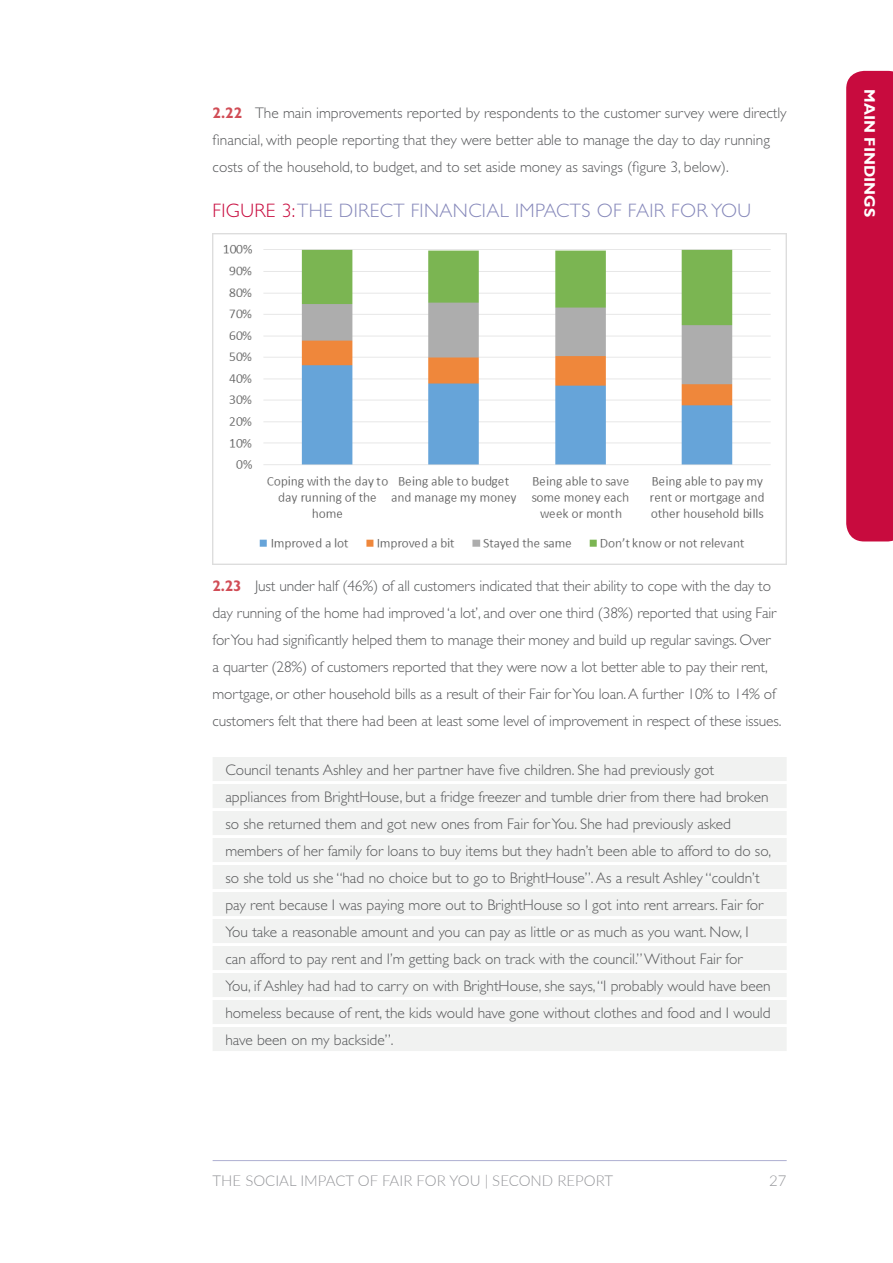
<style>
.page{position:relative;width:893px;height:1263px;background:#fff}
.page>*{position:absolute;margin:0;border:0;box-sizing:border-box;transform-origin:0 0}
.t1{font:300 19.5px "Gill Sans";letter-spacing:.02em;color:#8688ba}
.t2{font:300 15.3px/27px "Gill Sans";color:#57585a}
.t3{font:700 15.3px "Gill Sans";color:#fff}
.t4{font:300 15px "Lato";color:#95969a}
.s1{font-weight:700;color:#d14d56}
.s2{color:#c80b3e}
</style>
<div class="page">
<hr style="left:213px;top:1160px;width:574px;height:1px;background:#afb0d2">
<div style="left:846px;top:71px;width:47px;height:470px;background:#c80b3e"></div>
<div style="left:213px;top:757px;width:574px;height:24px;background:#f1f2f1"></div>
<div style="left:213px;top:784px;width:574px;height:24px;background:#f1f2f1"></div>
<div style="left:213px;top:811px;width:574px;height:24px;background:#f1f2f1"></div>
<div style="left:213px;top:838px;width:574px;height:24px;background:#f1f2f1"></div>
<div style="left:213px;top:865px;width:574px;height:24px;background:#f1f2f1"></div>
<div style="left:213px;top:892px;width:574px;height:24px;background:#f1f2f1"></div>
<div style="left:213px;top:919px;width:574px;height:24px;background:#f1f2f1"></div>
<div style="left:213px;top:946px;width:574px;height:24px;background:#f1f2f1"></div>
<div style="left:213px;top:973px;width:574px;height:24px;background:#f1f2f1"></div>
<div style="left:213px;top:1000px;width:574px;height:24px;background:#f1f2f1"></div>
<div style="left:213px;top:1027px;width:574px;height:24px;background:#f1f2f1"></div>
<img style="left:213px;top:233px;width:574px;height:331px">
<p class="t2" style="left:213px;top:99px;width:575px"><span class="s1">2.22</span> The main improvements reported by respondents to the customer survey were directly financial, with people reporting that they were better able to manage the day to day running costs of the household, to budget, and to set aside money as savings (figure 3, below).</p>
<p class="t1" style="left:213px;top:200px;width:540px"><span class="s2">FIGURE 3:</span> THE DIRECT FINANCIAL IMPACTS OF FAIR FOR YOU</p>
<p class="t3" style="left:879px;top:89px;width:129px;rotate:90deg">MAIN FINDINGS</p>
<p class="t2" style="left:213px;top:573px;width:570px"><span class="s1">2.23</span> Just under half (46%) of all customers indicated that their ability to cope with the day to day running of the home had improved ‘a lot’, and over one third (38%) reported that using Fair for You had significantly helped them to manage their money and build up regular savings. Over<br>a quarter (28%) of customers reported that they were now a lot better able to pay their rent, mortgage, or other household bills as a result of their Fair for You loan. A further 10% to 14% of customers felt that there had been at least some level of improvement in respect of these issues.</p>
<p class="t2" style="left:225px;top:756px;width:547px">Council tenants Ashley and her partner have five children. She had previously got appliances from BrightHouse, but a fridge freezer and tumble drier from there had broken so she returned them and got new ones from Fair for You. She had previously asked members of her family for loans to buy items but they hadn’t been able to afford to do so, so she told us she “had no choice but to go to BrightHouse”. As a result Ashley “couldn’t pay rent because I was paying more out to BrightHouse so I got into rent arrears. Fair for You take a reasonable amount and you can pay as little or as much as you want. Now, I can afford to pay rent and I’m getting back on track with the council.” Without Fair for You, if Ashley had had to carry on with BrightHouse, she says, “I probably would have been homeless because of rent, the kids would have gone without clothes and food and I would have been on my backside”.</p>
<p class="t4" style="left:213px;top:1171px;width:402px">THE SOCIAL IMPACT OF FAIR FOR YOU | SECOND REPORT</p>
<p class="t4" style="left:769px;top:1171px;width:19px">27</p>
</div>
